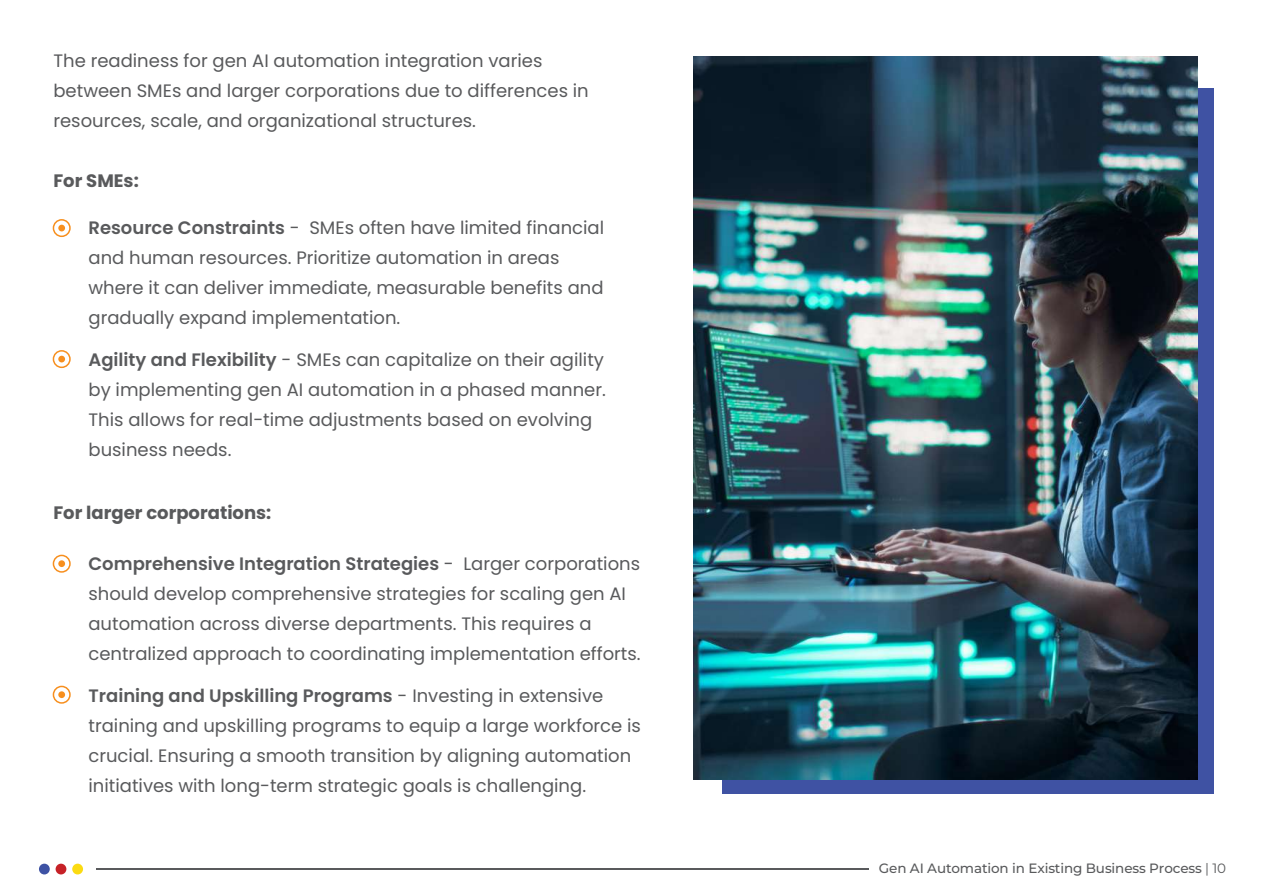
<style>
.page{position:relative;width:1263px;height:893px;background:#fff}
.page>*{position:absolute;margin:0;border:0;box-sizing:border-box;transform-origin:0 0}
.t1{font:18px/30px "Poppins";color:#595a5c}
.t2{font:700 18px "Poppins";color:#595a5c}
.t3{font:500 13.5px "Montserrat";letter-spacing:-.01em;color:#595a5c}
.s1{font-weight:600}
.s2{font-weight:400}
</style>
<div class="page">
<div style="left:53px;top:219px;width:18px;height:18px;border:2px solid #f78f1e;border-radius:50%"></div>
<div style="left:58px;top:225px;width:7px;height:6px;background:#f78f1e;border-radius:50%"></div>
<div style="left:53px;top:350px;width:18px;height:18px;border:2px solid #f78f1e;border-radius:50%"></div>
<div style="left:58px;top:356px;width:7px;height:6px;background:#f78f1e;border-radius:50%"></div>
<div style="left:53px;top:555px;width:18px;height:18px;border:2px solid #f78f1e;border-radius:50%"></div>
<div style="left:58px;top:560px;width:7px;height:7px;background:#f78f1e;border-radius:50%"></div>
<div style="left:53px;top:686px;width:18px;height:18px;border:2px solid #f78f1e;border-radius:50%"></div>
<div style="left:58px;top:691px;width:7px;height:7px;background:#f78f1e;border-radius:50%"></div>
<div style="left:722px;top:88px;width:492px;height:705px;background:linear-gradient(to right,#3f52a3,#3f52a3)"></div>
<img style="left:694px;top:57px;width:503px;height:723px">
<hr style="left:96px;top:868px;width:772px;height:1px;background:#595a5c">
<div style="left:39px;top:864px;width:11px;height:10px;background:#3e52a4;border-radius:50%"></div>
<div style="left:56px;top:864px;width:10px;height:10px;background:#c62127;border-radius:50%"></div>
<div style="left:72px;top:864px;width:11px;height:10px;background:#fbdb12;border-radius:50%"></div>
<p class="t1" style="left:53px;top:46px;width:537px">The readiness for gen AI automation integration varies between SMEs and larger corporations due to differences in resources, scale, and organizational structures.</p>
<p class="t2" style="left:53px;top:170px;width:87px">For SMEs:</p>
<p class="t1" style="left:88px;top:213px;width:517px"><span class="s1">Resource Constraints</span> - SMEs often have limited financial and human resources. Prioritize automation in areas where it can deliver immediate, measurable benefits and gradually expand implementation.</p>
<p class="t1" style="left:88px;top:345px;width:519px"><span class="s1">Agility and Flexibility</span> - SMEs can capitalize on their agility by implementing gen AI automation in a phased manner.<br>This allows for real-time adjustments based on evolving business needs.</p>
<p class="t2" style="left:53px;top:502px;width:219px">For larger corporations:</p>
<p class="t1" style="left:88px;top:549px;width:554px"><span class="s1">Comprehensive Integration Strategies</span> - Larger corporations should develop comprehensive strategies for scaling gen AI automation across diverse departments. This requires a centralized approach to coordinating implementation efforts.</p>
<p class="t1" style="left:88px;top:681px;width:554px"><span class="s1">Training and Upskilling Programs</span> - Investing in extensive training and upskilling programs to equip a large workforce is crucial. Ensuring a smooth transition by aligning automation initiatives with long-term strategic goals is challenging.</p>
<p class="t3" style="left:879px;top:859px;width:349px">Gen AI Automation in Existing Business Process <span class="s2">| 10</span></p>
</div>
